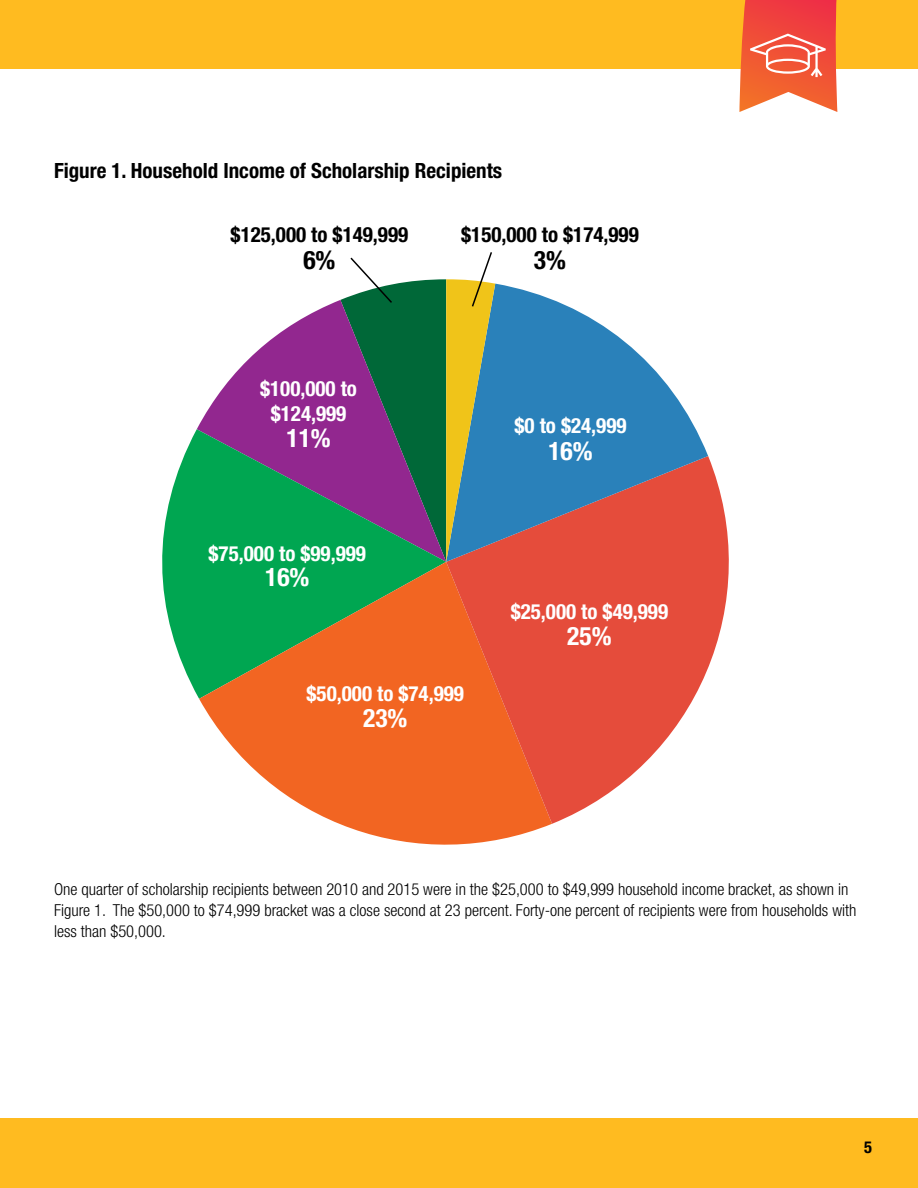
<style>
.page{position:relative;width:918px;height:1188px;background:#fff}
.page>*{position:absolute;margin:0;border:0;box-sizing:border-box;transform-origin:0 0}
.t1{font:700 condensed 25.5px "Helvetica Neue";color:#fff}
.t2{font:700 condensed 25.5px "Helvetica Neue";color:#000}
.t3{font:700 condensed 21px "Helvetica Neue";color:#000}
.t4{font:700 condensed 21px/25.5px "Helvetica Neue";color:#fff;text-align:center}
.t5{font:300 condensed 16.5px/21px "Helvetica Neue";color:#000}
.t6{font:700 condensed 16.5px "Helvetica Neue";color:#000}
</style>
<div class="page">
<div style="left:0;top:0;width:918px;height:69px;background:#ffbb20"></div>
<div style="left:0;top:1118px;width:918px;height:70px;background:#ffbb20"></div>
<svg style="left:739px;top:0;width:99px;height:112px;background:#f36e56"></svg>
<svg style="left:197px;top:300px;width:143px;height:129px;fill:#92278f"></svg>
<svg style="left:162px;top:429px;width:178px;height:270px;background:#389870"></svg>
<svg style="left:199px;top:562px;width:353px;height:283px;fill:#f26522"></svg>
<svg style="left:446px;top:456px;width:283px;height:368px;fill:#e54c3b"></svg>
<svg style="left:495px;top:284px;width:213px;height:278px;fill:#2a81ba"></svg>
<svg style="left:340px;top:252px;width:155px;height:310px;background:#667d6e"></svg>
<p class="t3" style="left:54px;top:158px;width:450px">Figure 1. Household Income of Scholarship Recipients</p>
<p class="t3" style="left:231px;top:221px;width:179px">$125,000 to $149,999</p>
<h1 class="t2" style="left:303px;top:244px;width:34px">6%</h1>
<p class="t4" style="left:260px;top:375px;width:98px">$100,000 to $124,999</p>
<h1 class="t1" style="left:286px;top:422px;width:46px">11%</h1>
<p class="t4" style="left:209px;top:540px;width:159px">$75,000 to $99,999</p>
<h1 class="t1" style="left:265px;top:562px;width:46px">16%</h1>
<p class="t3" style="left:461px;top:221px;width:179px">$150,000 to $174,999</p>
<h1 class="t2" style="left:534px;top:244px;width:34px">3%</h1>
<p class="t4" style="left:514px;top:412px;width:114px">$0 to $24,999</p>
<h1 class="t1" style="left:548px;top:435px;width:46px">16%</h1>
<p class="t4" style="left:511px;top:599px;width:159px">$25,000 to $49,999</p>
<h1 class="t1" style="left:567px;top:620px;width:46px">25%</h1>
<p class="t4" style="left:307px;top:681px;width:159px">$50,000 to $74,999</p>
<h1 class="t1" style="left:363px;top:702px;width:46px">23%</h1>
<p class="t5" style="left:54px;top:878px;width:804px">One quarter of scholarship recipients between 2010 and 2015 were in the $25,000 to $49,999 household income bracket, as shown in<br>Figure 1. The $50,000 to $74,999 bracket was a close second at 23 percent. Forty-one percent of recipients were from households with less than $50,000.</p>
<p class="t6" style="left:864px;top:1137px;width:9px">5</p>
</div>
